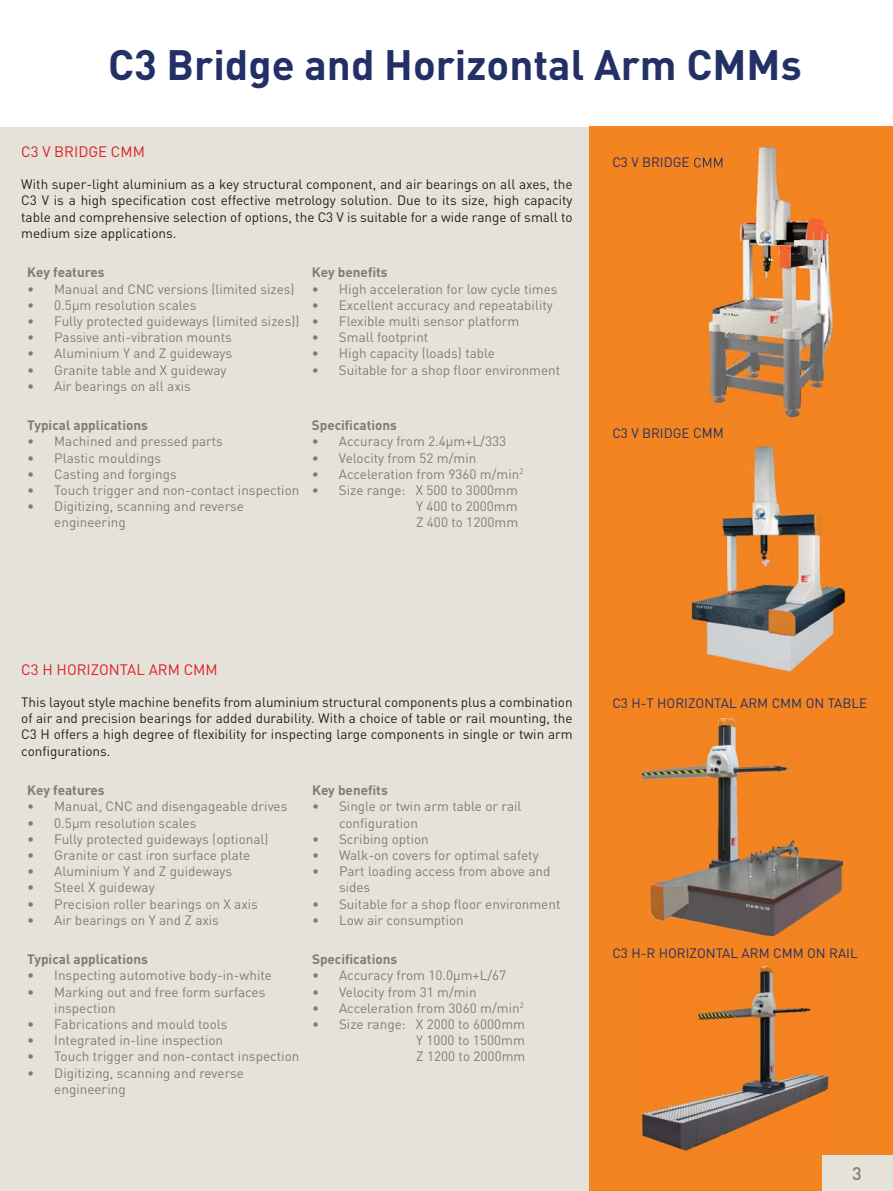
<style>
.page{position:relative;width:893px;height:1191px;background:#fff}
.page>*{position:absolute;margin:0;border:0;box-sizing:border-box;transform-origin:0 0}
.t1{font:700 42px "DIN";color:#233066}
.t2{font:500 18px "DIN";color:#7f7e6d}
.t3{font:15px "DIN";color:#dd2027}
.t4{font:13.5px/16.2px "DIN";color:#7f7e6d}
.t5{font:13.5px/16.2px "DIN";color:#231f20;text-align:justify}
.t6{font:700 13.5px "DIN";color:#7f7e6d}
.t7{font:13.5px "DIN";color:#233066}
</style>
<div class="page">
<div style="left:0;top:0;width:893px;height:1190px;background:#e5e3d9"></div>
<div style="left:0;top:0;width:893px;height:126px;background:#fff"></div>
<div style="left:590px;top:126px;width:303px;height:1064px;background:#f48420"></div>
<img style="left:696px;top:145px;width:138px;height:285px">
<img style="left:694px;top:158px;width:28px;height:9px">
<img style="left:694px;top:428px;width:28px;height:2px">
<img style="left:642px;top:718px;width:200px;height:217px">
<img style="left:640px;top:965px;width:192px;height:186px">
<img style="left:690px;top:445px;width:157px;height:227px">
<div style="left:822px;top:1155px;width:71px;height:35px;background:#e5e3d9"></div>
<h1 class="t1" style="left:108px;top:50px;width:695px">C3 Bridge and Horizontal Arm CMMs</h1>
<p class="t3" style="left:21px;top:146px;width:125px">C3 V BRIDGE CMM</p>
<p class="t5" style="left:21px;top:178px;width:553px">With super-light aluminium as a key structural component, and air bearings on all axes, the C3 V is a high specification cost effective metrology solution. Due to its size, high capacity table and comprehensive selection of options, the C3 V is suitable for a wide range of small to medium size applications.</p>
<p class="t6" style="left:27px;top:268px;width:79px">Key features</p>
<p class="t4" style="left:54px;top:282px;width:247px">Manual and CNC versions (limited sizes)<br>0.5μm resolution scales<br>Fully protected guideways (limited sizes))<br>Passive anti-vibration mounts<br>Aluminium Y and Z guideways<br>Granite table and X guideway<br>Air bearings on all axis</p>
<p class="t6" style="left:312px;top:268px;width:77px">Key benefits</p>
<p class="t4" style="left:339px;top:282px;width:223px">High acceleration for low cycle times<br>Excellent accuracy and repeatability<br>Flexible multi sensor platform<br>Small footprint<br>High capacity (loads) table<br>Suitable for a shop floor environment</p>
<p class="t4" style="left:27px;top:282px;width:9px;text-align:justify">• • • • • • •</p>
<p class="t4" style="left:312px;top:282px;width:9px;text-align:justify">• • • • • •</p>
<p class="t6" style="left:27px;top:420px;width:122px">Typical applications</p>
<p class="t4" style="left:54px;top:435px;width:247px">Machined and pressed parts<br>Plastic mouldings<br>Casting and forgings<br>Touch trigger and non-contact inspection<br>Digitizing, scanning and reverse engineering</p>
<p class="t4" style="left:27px;top:435px;width:9px;text-align:justify">• • • • •</p>
<p class="t6" style="left:312px;top:420px;width:87px">Specifications</p>
<p class="t4" style="left:339px;top:435px;width:169px">Accuracy from 2.4μm+L/333</p>
<p class="t4" style="left:339px;top:451px;width:139px">Velocity from 52 m/min</p>
<p class="t4" style="left:339px;top:467px;width:186px">Acceleration from 9360 m/min<sup>2</sup></p>
<p class="t4" style="left:339px;top:484px;width:180px">Size range: X 500 to 3000mm</p>
<p class="t4" style="left:416px;top:500px;width:103px">Y 400 to 2000mm</p>
<p class="t4" style="left:416px;top:516px;width:104px">Z 400 to 1200mm</p>
<p class="t4" style="left:312px;top:435px;width:9px;text-align:justify">• • • •</p>
<p class="t7" style="left:612px;top:158px;width:113px">C3 V BRIDGE CMM</p>
<p class="t7" style="left:612px;top:428px;width:113px">C3 V BRIDGE CMM</p>
<p class="t3" style="left:21px;top:664px;width:198px">C3 H HORIZONTAL ARM CMM</p>
<p class="t5" style="left:21px;top:696px;width:553px">This layout style machine benefits from aluminium structural components plus a combination of air and precision bearings for added durability. With a choice of table or rail mounting, the C3 H offers a high degree of flexibility for inspecting large components in single or twin arm configurations.</p>
<p class="t6" style="left:27px;top:785px;width:79px">Key features</p>
<p class="t4" style="left:54px;top:800px;width:235px">Manual, CNC and disengageable drives<br>0.5μm resolution scales<br>Fully protected guideways (optional)<br>Granite or cast iron surface plate<br>Aluminium Y and Z guideways<br>Steel X guideway<br>Precision roller bearings on X axis<br>Air bearings on Y and Z axis</p>
<p class="t6" style="left:312px;top:785px;width:77px">Key benefits</p>
<p class="t4" style="left:339px;top:800px;width:223px">Single or twin arm table or rail configuration<br>Scribing option<br>Walk-on covers for optimal safety<br>Part loading access from above and sides<br>Suitable for a shop floor environment<br>Low air consumption</p>
<p class="t4" style="left:27px;top:800px;width:9px;text-align:justify">• • • • • • • •</p>
<p class="t4" style="left:312px;top:800px;width:9px">•</p>
<p class="t4" style="left:312px;top:832px;width:9px;text-align:justify">• • •</p>
<p class="t4" style="left:312px;top:897px;width:9px">• •</p>
<p class="t6" style="left:27px;top:954px;width:122px">Typical applications</p>
<p class="t4" style="left:54px;top:969px;width:247px">Inspecting automotive body-in-white<br>Marking out and free form surfaces inspection<br>Fabrications and mould tools<br>Integrated in-line inspection<br>Touch trigger and non-contact inspection<br>Digitizing, scanning and reverse engineering</p>
<p class="t4" style="left:27px;top:969px;width:9px">• •</p>
<p class="t4" style="left:27px;top:1017px;width:9px;text-align:justify">• • • •</p>
<p class="t6" style="left:312px;top:954px;width:87px">Specifications</p>
<p class="t4" style="left:339px;top:969px;width:169px">Accuracy from 10.0μm+L/67</p>
<p class="t4" style="left:339px;top:985px;width:139px">Velocity from 31 m/min</p>
<p class="t4" style="left:339px;top:1001px;width:186px">Acceleration from 3060 m/min<sup>2</sup></p>
<p class="t4" style="left:339px;top:1017px;width:188px">Size range: X 2000 to 6000mm</p>
<p class="t4" style="left:416px;top:1034px;width:110px">Y 1000 to 1500mm</p>
<p class="t4" style="left:416px;top:1050px;width:111px">Z 1200 to 2000mm</p>
<p class="t4" style="left:312px;top:969px;width:9px;text-align:justify">• • • •</p>
<p class="t7" style="left:612px;top:698px;width:257px">C3 H-T HORIZONTAL ARM CMM ON TABLE</p>
<p class="t7" style="left:612px;top:948px;width:247px">C3 H-R HORIZONTAL ARM CMM ON RAIL</p>
<h2 class="t2" style="left:852px;top:1167px;width:11px">3</h2>
</div>
